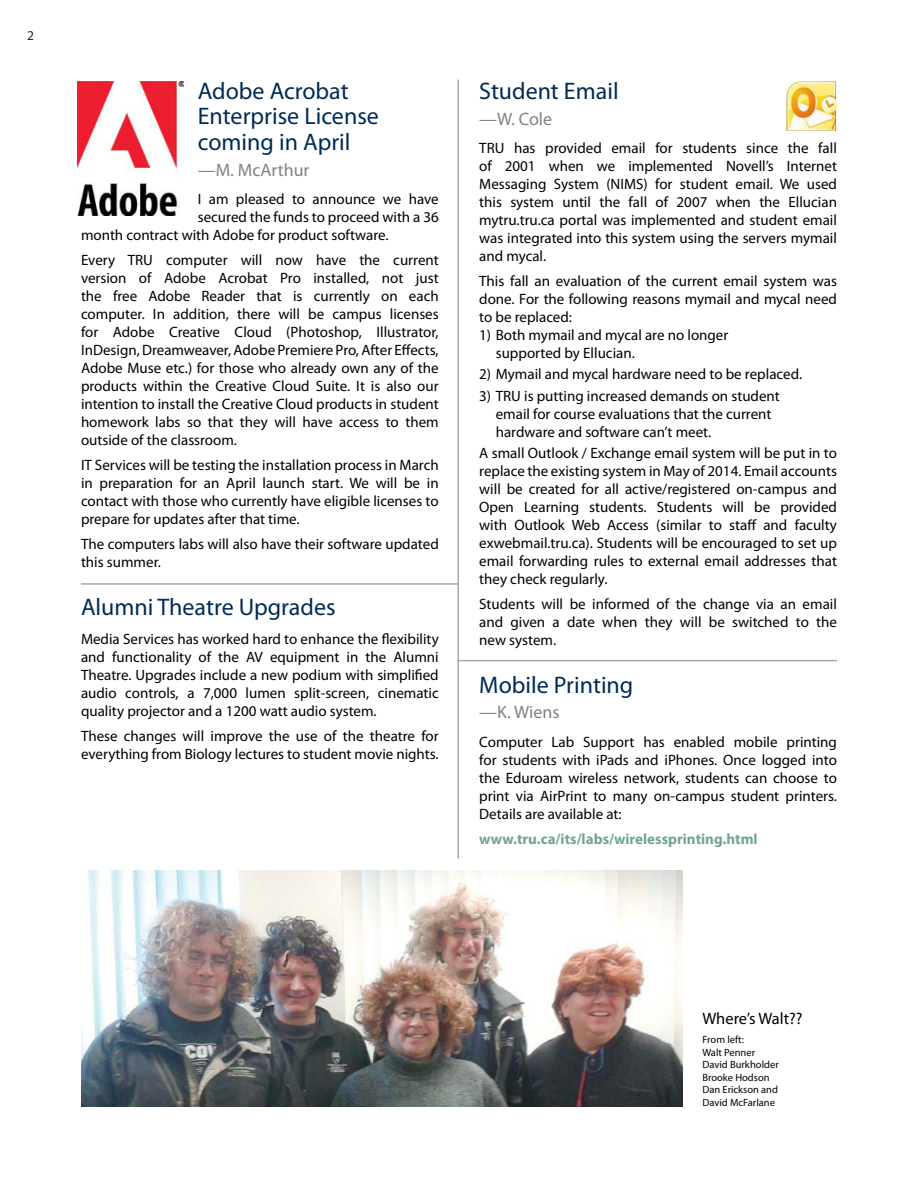
<style>
.page{position:relative;width:918px;height:1188px;background:#fff}
.page>*{position:absolute;margin:0;border:0;box-sizing:border-box;transform-origin:0 0}
.t1{font:24px/25.5px "Myriad Pro";color:#002b54}
.t2{font:18px "Myriad Pro";color:#808285}
.t3{font:16.5px "Myriad Pro";color:#000}
.t4{font:15px/18px "Myriad Pro";color:#000;text-align:justify}
.t5{font:700 15px "Myriad Pro";color:#72a492}
.t6{font:13.5px "Myriad Pro";color:#002b54}
.t7{font:10.5px/12.6px "Myriad Pro";color:#000}
</style>
<div class="page">
<img style="left:78px;top:81px;width:105px;height:135px">
<hr style="left:81px;top:583px;width:377px;height:2px;background:#a7a9ac">
<hr style="left:458px;top:660px;width:379px;height:1px;background:#a7a9ac">
<hr style="left:458px;top:80px;width:1px;height:779px;background:#a7a9ac">
<img style="left:786px;top:81px;width:51px;height:50px">
<img style="left:81px;top:870px;width:601px;height:237px">
<p class="t6" style="left:27px;top:28px;width:8px">2</p>
<h1 class="t1" style="left:198px;top:78px;width:183px">Adobe Acrobat<br>Enterprise License coming in April</h1>
<p class="t2" style="left:198px;top:158px;width:113px">—M. McArthur</p>
<p class="t4" style="left:198px;top:190px;width:242px">I am pleased to announce we have</p>
<p class="t4" style="left:198px;top:208px;width:242px">secured the funds to proceed with a 36</p>
<p class="t4" style="left:81px;top:226px;width:309px">month contract with Adobe for product software.</p>
<p class="t4" style="left:81px;top:251px;width:359px">Every TRU computer will now have the current version of Adobe Acrobat Pro installed, not just the free Adobe Reader that is currently on each computer. In addition, there will be campus licenses for Adobe Creative Cloud (Photoshop, Illustrator, InDesign, Dreamweaver, Adobe Premiere Pro, After Effects, Adobe Muse etc.) for those who already own any of the products within the Creative Cloud Suite. It is also our intention to install the Creative Cloud products in student homework labs so that they will have access to them outside of the classroom.</p>
<p class="t4" style="left:81px;top:456px;width:359px">IT Services will be testing the installation process in March in preparation for an April launch start. We will be in contact with those who currently have eligible licenses to prepare for updates after that time.</p>
<p class="t4" style="left:81px;top:534px;width:359px">The computers labs will also have their software updated this summer.</p>
<h1 class="t1" style="left:81px;top:594px;width:256px">Alumni Theatre Upgrades</h1>
<p class="t4" style="left:81px;top:630px;width:359px">Media Services has worked hard to enhance the flexibility and functionality of the AV equipment in the Alumni Theatre. Upgrades include a new podium with simplified audio controls, a 7,000 lumen split-screen, cinematic quality projector and a 1200 watt audio system.</p>
<p class="t4" style="left:81px;top:726px;width:359px">These changes will improve the use of the theatre for everything from Biology lectures to student movie nights.</p>
<h1 class="t1" style="left:479px;top:78px;width:141px">Student Email</h1>
<p class="t2" style="left:479px;top:107px;width:74px">—W. Cole</p>
<p class="t4" style="left:479px;top:139px;width:359px">TRU has provided email for students since the fall of 2001 when we implemented Novell’s Internet Messaging System (NIMS) for student email. We used this system until the fall of 2007 when the Ellucian mytru.tru.ca portal was implemented and student email was integrated into this system using the servers mymail and mycal.</p>
<p class="t4" style="left:479px;top:272px;width:359px">This fall an evaluation of the current email system was done. For the following reasons mymail and mycal need to be replaced:</p>
<p class="t4" style="left:496px;top:326px;width:234px;text-indent:-16px">1) Both mymail and mycal are no longer supported by Ellucian.</p>
<p class="t4" style="left:479px;top:365px;width:324px">2) Mymail and mycal hardware need to be replaced.</p>
<p class="t4" style="left:496px;top:386px;width:286px;text-align:left;text-indent:-16px">3) TRU is putting increased demands on student email for course evaluations that the current hardware and software can’t meet.</p>
<p class="t4" style="left:479px;top:444px;width:359px">A small Outlook / Exchange email system will be put in to replace the existing system in May of 2014. Email accounts will be created for all active/registered on-campus and Open Learning students. Students will be provided with Outlook Web Access (similar to staff and faculty exwebmail.tru.ca). Students will be encouraged to set up email forwarding rules to external email addresses that they check regularly.</p>
<p class="t4" style="left:479px;top:594px;width:359px">Students will be informed of the change via an email and given a date when they will be switched to the new system.</p>
<h1 class="t1" style="left:479px;top:672px;width:156px">Mobile Printing</h1>
<p class="t2" style="left:479px;top:701px;width:82px">—K. Wiens</p>
<p class="t4" style="left:479px;top:733px;width:359px">Computer Lab Support has enabled mobile printing for students with iPads and iPhones. Once logged into the Eduroam wireless network, students can choose to print via AirPrint to many on-campus student printers.<br>Details are available at:</p>
<p class="t5" style="left:479px;top:829px;width:280px">www.tru.ca/its/labs/wirelessprinting.html</p>
<p class="t3" style="left:702px;top:1008px;width:102px">Where’s Walt??</p>
<p class="t7" style="left:702px;top:1033px;width:78px">From left:<br>Walt Penner<br>David Burkholder<br>Brooke Hodson<br>Dan Erickson and<br>David McFarlane</p>
</div>
